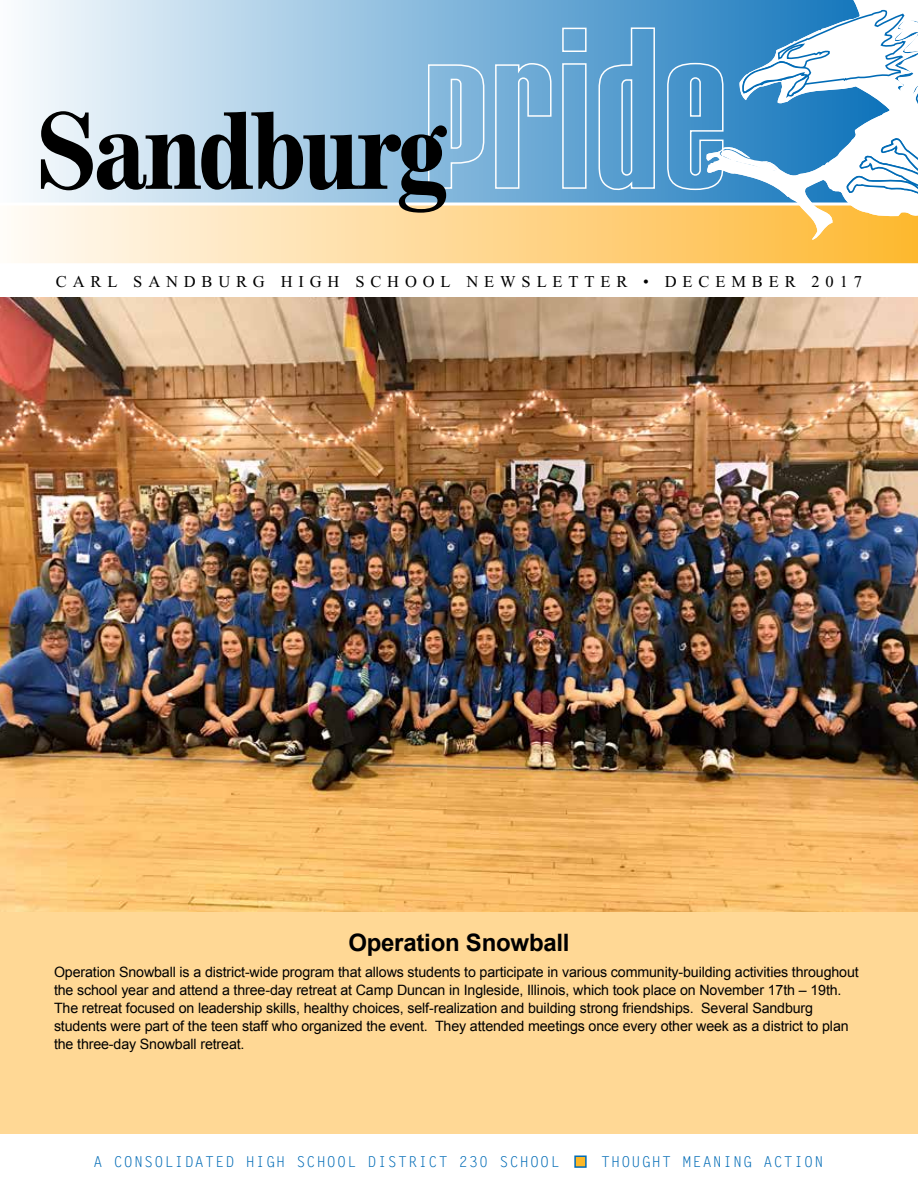
<style>
.page{position:relative;width:918px;height:1188px;background:#fff}
.page>*{position:absolute;margin:0;border:0;box-sizing:border-box;transform-origin:0 0}
.t1{font:700 24px "Arial";letter-spacing:-.01em;color:#000}
.t2{font:16.5px "Times New Roman";letter-spacing:.355em;color:#000}
.t3{font:15px "Letter Gothic";letter-spacing:.075em;color:#006bb6}
.t4{font:14.25px/18px "Arial";letter-spacing:-.01em;color:#000}
</style>
<div class="page">
<svg style="left:14px;top:207px;width:904px;height:57px;background:#fedc9f"></svg>
<svg style="left:14px;top:0;width:691px;height:207px;background:#b3d2e8"></svg>
<svg style="left:705px;top:0;width:213px;height:240px;background:#eebd57"></svg>
<svg style="left:709px;top:0;width:209px;height:232px"></svg>
<svg style="left:427px;top:27px;width:297px;height:164px;background:#6ca9d5"></svg>
<svg style="left:41px;top:111px;width:406px;height:102px;background:#819099"></svg>
<div style="left:0;top:297px;width:918px;height:837px;background:#ffd895"></div>
<div style="left:574px;top:1156px;width:13px;height:12px;background:#fdb827;border:2px solid #006bb6"></div>
<img style="left:0;top:297px;width:918px;height:615px">
<p class="t2" style="left:56px;top:272px;width:808px">CARL SANDBURG HIGH SCHOOL NEWSLETTER • DECEMBER 2017</p>
<h1 class="t1" style="left:348px;top:926px;width:223px">Operation Snowball</h1>
<p class="t4" style="left:54px;top:963px;width:806px">Operation Snowball is a district-wide program that allows students to participate in various community-building activities throughout the school year and attend a three-day retreat at Camp Duncan in Ingleside, Illinois, which took place on November 17th – 19th.<br>The retreat focused on leadership skills, healthy choices, self-realization and building strong friendships. Several Sandburg students were part of the teen staff who organized the event. They attended meetings once every other week as a district to plan the three-day Snowball retreat.</p>
<p class="t3" style="left:93px;top:1152px;width:467px">A CONSOLIDATED HIGH SCHOOL DISTRICT 230 SCHOOL</p>
<p class="t3" style="left:601px;top:1152px;width:224px">THOUGHT MEANING ACTION</p>
</div>
